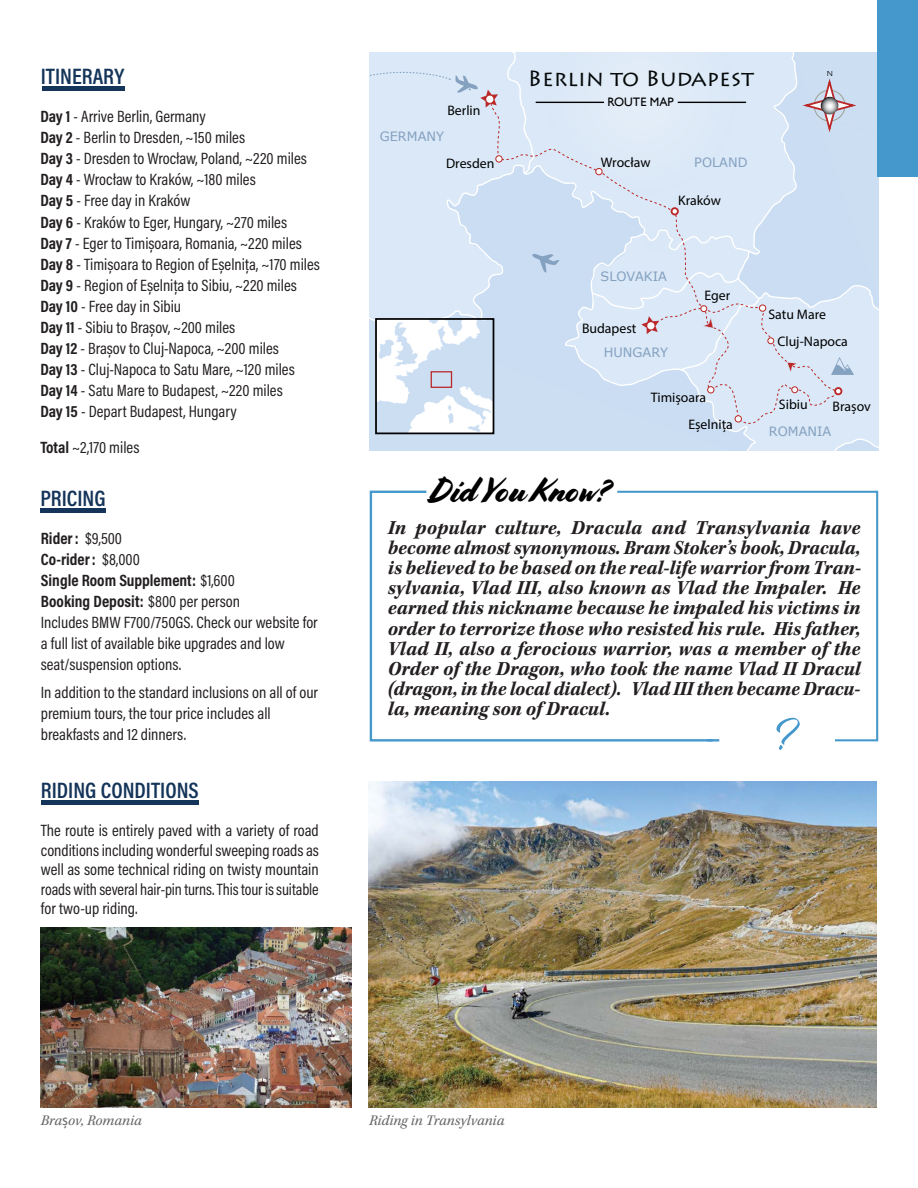
<style>
.page{position:relative;width:918px;height:1188px;background:#fff}
.page>*{position:absolute;margin:0;border:0;box-sizing:border-box;transform-origin:0 0}
.t1{font:700 52.5px "Al Fresco";color:#4498cc}
.t2{font:34.5px "Cortado";color:#000}
.t3{font:600 22.5px "Acumin Pro Cond";color:#143459}
.t4{font:22.05px "Lithos Pro";color:#040808}
.t5{font:italic 700 20.4px/20.1px "Kepler Std";letter-spacing:-.005em;color:#231f20;text-align:justify}
.t6{font:16.5px/21px "Acumin Pro Cond";color:#231f20}
.t7{font:italic 15px "Kepler Std";color:#666867}
.t8{font:13.8px/27.5px "Myriad Pro";color:#000}
.t9{font:12.9px "Verdana";color:#84a1c0}
.t10{font:12.3px "Gill Sans";color:#000}
.t11{font:300 7.35px "Copperplate Gothic";color:#000}
.s1{font-weight:700}
.s2{font-family:"Myriad Pro";font-style:normal}
</style>
<div class="page">
<div style="left:42px;top:86px;width:82px;height:5px;background:#143459"></div>
<hr style="left:40px;top:508px;width:66px;height:4px;background:#143459">
<svg style="left:370px;top:163px;width:388px;height:288px;background:#d4e4f4"></svg>
<svg style="left:824px;top:437px;width:55px;height:14px"></svg>
<svg style="left:487px;top:93px;width:350px;height:332px;background:#d0e0f2"></svg>
<div style="left:834px;top:387px;width:8px;height:8px;border:2px solid #ba2829;border-radius:50%"></div>
<svg style="left:497px;top:157px;width:4px;height:4px"></svg>
<div style="left:495px;top:155px;width:8px;height:8px;border:1px solid #ba2829;border-radius:50%"></div>
<svg style="left:735px;top:416px;width:5px;height:6px"></svg>
<div style="left:735px;top:415px;width:7px;height:8px;border:1px solid #ba2829;border-radius:50%"></div>
<svg style="left:708px;top:387px;width:6px;height:6px"></svg>
<div style="left:707px;top:386px;width:7px;height:7px;border:1px solid #ba2829;border-radius:50%"></div>
<svg style="left:792px;top:387px;width:6px;height:6px"></svg>
<div style="left:791px;top:386px;width:7px;height:7px;border:1px solid #ba2829;border-radius:50%"></div>
<img style="left:378px;top:321px;width:113px;height:110px">
<div style="left:431px;top:371px;width:21px;height:17px;border:1px solid #ba2829"></div>
<div style="left:375px;top:318px;width:119px;height:116px;border:2px solid #000"></div>
<svg style="left:370px;top:66px;width:128px;height:42px;background:#d6e2f1"></svg>
<svg style="left:508px;top:52px;width:371px;height:323px;background:#d5e3f3"></svg>
<hr style="left:536px;top:102px;width:68px;height:1px;background:#000">
<hr style="left:678px;top:102px;width:68px;height:1px;background:#000">
<img style="left:369px;top:782px;width:508px;height:326px">
<hr style="left:41px;top:800px;width:157px;height:4px;background:#143459">
<svg style="left:715px;top:490px;width:164px;height:252px"></svg>
<svg style="left:369px;top:490px;width:346px;height:252px"></svg>
<svg style="left:707px;top:739px;width:12px;height:3px"></svg>
<div style="left:878px;top:0;width:40px;height:176px;background:#4498cc"></div>
<img style="left:40px;top:928px;width:311px;height:180px">
<h3 class="t3" style="left:41px;top:62px;width:85px">ITINERARY</h3>
<p class="t6" style="left:40px;top:106px;width:281px"><span class="s1">Day 1</span> - Arrive Berlin, Germany<br><span class="s1">Day 2</span> - Berlin to Dresden, ~150 miles<br><span class="s1">Day 3</span> - Dresden to Wrocław, Poland, ~220 miles <span class="s1">Day 4</span> - Wrocław to Kraków, ~180 miles<br><span class="s1">Day 5</span> - Free day in Kraków<br><span class="s1">Day 6</span> - Kraków to Eger, Hungary, ~270 miles<br><span class="s1">Day 7</span> - Eger to Timișoara, Romania, ~220 miles <span class="s1">Day 8</span> - Timișoara to Region of Eșelnița, ~170 miles <span class="s1">Day 9</span> - Region of Eșelnița to Sibiu, ~220 miles <span class="s1">Day 10</span> - Free day in Sibiu<br><span class="s1">Day 11</span> - Sibiu to Brașov, ~200 miles<br><span class="s1">Day 12</span> - Brașov to Cluj-Napoca, ~200 miles<br><span class="s1">Day 13</span> - Cluj-Napoca to Satu Mare, ~120 miles <span class="s1">Day 14</span> - Satu Mare to Budapest, ~220 miles<br><span class="s1">Day 15</span> - Depart Budapest, Hungary</p>
<p class="t6" style="left:40px;top:436px;width:101px"><span class="s1">Total</span> ~2,170 miles</p>
<h3 class="t3" style="left:40px;top:483px;width:67px">PRICING</h3>
<p class="t6" style="left:41px;top:527px;width:278px"><span class="s1">Rider:</span> $9,500<br><span class="s1">Co-rider:</span> $8,000<br><span class="s1">Single Room Supplement:</span> $1,600<br><span class="s1">Booking Deposit:</span> $800 per person<br>Includes BMW F700/750GS. Check our website for a full list of available bike upgrades and low seat/suspension options.</p>
<p class="t6" style="left:41px;top:682px;width:279px">In addition to the standard inclusions on all of our premium tours, the tour price includes all breakfasts and 12 dinners.</p>
<h3 class="t3" style="left:41px;top:776px;width:159px">RIDING CONDITIONS</h3>
<p class="t6" style="left:41px;top:821px;width:279px;line-height:19.5px;text-align:justify">The route is entirely paved with a variety of road conditions including wonderful sweeping roads as well as some technical riding on twisty mountain roads with several hair-pin turns. This tour is suitable for two-up riding.</p>
<p class="t8" style="left:447px;top:97px;width:35px">Berlin</p>
<p class="t9" style="left:380px;top:128px;width:66px">GERMANY</p>
<p class="t8" style="left:446px;top:149px;width:50px">Dresden</p>
<h3 class="t4" style="left:528px;top:66px;width:227px">Berlin to Budapest</h3>
<p class="t10" style="left:608px;top:95px;width:68px">ROUTE MAP</p>
<p class="t8" style="left:601px;top:148px;width:51px">Wrocław</p>
<p class="t9" style="left:694px;top:154px;width:55px">POLAND</p>
<p class="t8" style="left:678px;top:186px;width:44px">Kraków</p>
<p class="t11" style="left:827px;top:69px;width:8px">N</p>
<p class="t9" style="left:601px;top:268px;width:68px">SLOVAKIA</p>
<p class="t8" style="left:582px;top:314px;width:56px">Budapest</p>
<p class="t9" style="left:604px;top:344px;width:66px">HUNGARY</p>
<p class="t8" style="left:704px;top:282px;width:27px">Eger</p>
<h2 class="t2" style="left:429px;top:470px;width:181px">Did You Know?</h2>
<p class="t8" style="left:688px;top:383px;width:46px;text-indent:-38px">Timișoara<br>Eșelnița</p>
<p class="t8" style="left:768px;top:301px;width:59px">Satu Mare</p>
<p class="t8" style="left:777px;top:328px;width:72px">Cluj-Napoca</p>
<p class="t8" style="left:779px;top:391px;width:30px">Sibiu</p>
<p class="t8" style="left:833px;top:392px;width:40px">Brașov</p>
<p class="t9" style="left:769px;top:424px;width:64px">ROMANIA</p>
<p class="t5" style="left:388px;top:518px;width:475px">In popular culture, Dracula and Transylvania have become almost synonymous. Bram Stoker’s book, Dracula, is believed to be based on the real-life warrior from Tran&shy;sylvania, Vlad III, also known as Vlad the Impaler. He earned this nickname because he impaled his victims in order to terrorize those who resisted his rule. His father, Vlad II, also a ferocious warrior, was a member of the Order of the Dragon, who took the name Vlad II Dracul (dragon, in the local dialect). Vlad III then became Dracu&shy;la, meaning son of Dracul.</p>
<h1 class="t1" style="left:777px;top:700px;width:25px">?</h1>
<p class="t7" style="left:41px;top:1112px;width:103px">Bra<span class="s2">ș</span>ov, Romania</p>
<p class="t7" style="left:369px;top:1112px;width:137px">Riding in Transylvania</p>
</div>
